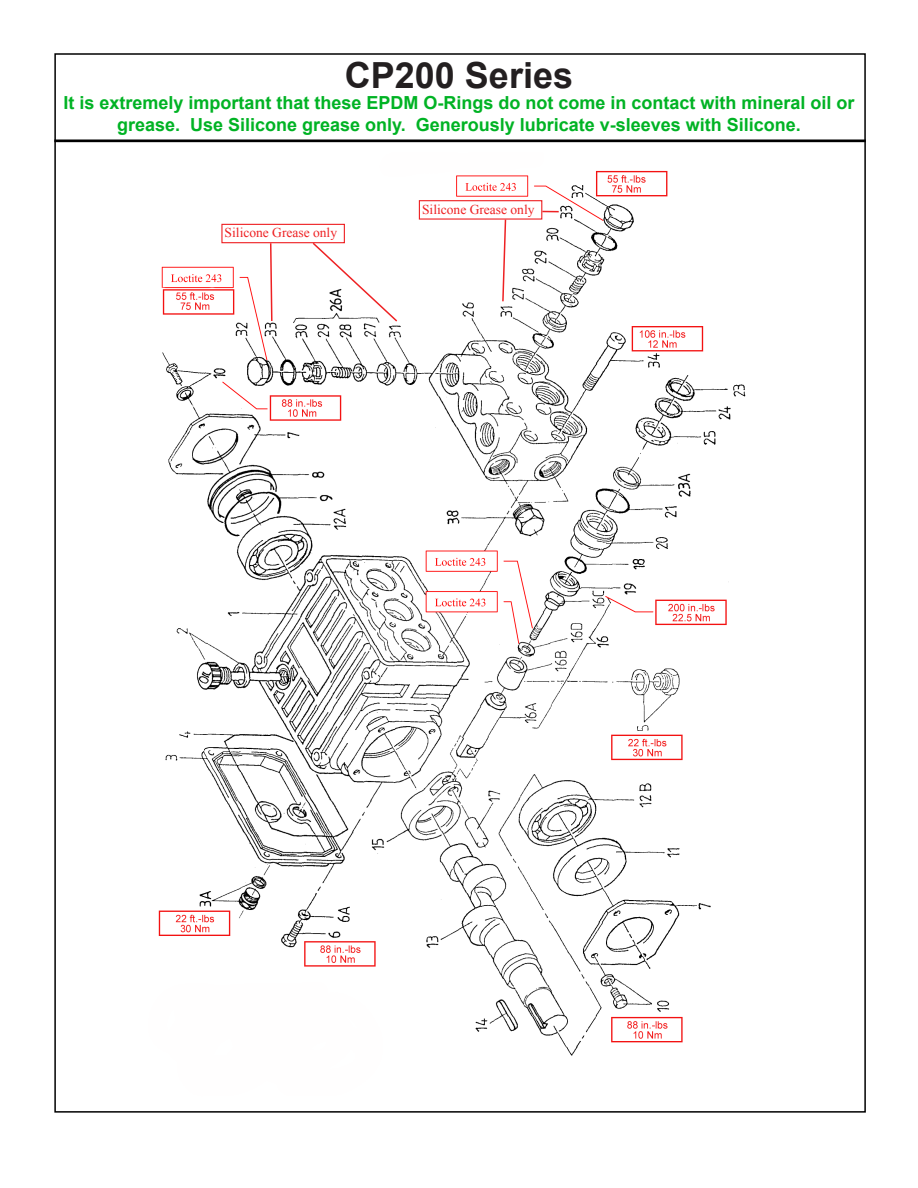
<style>
.page{position:relative;width:918px;height:1188px;background:#fff}
.page>*{position:absolute;margin:0;border:0;box-sizing:border-box;transform-origin:0 0}
.t1{font:700 36px "Arial";color:#231f20}
.t2{font:700 18px/21.6px "Arial";color:#00b324;text-align:center}
.t3{font:13.5px "Times New Roman";color:#ee2123}
</style>
<div class="page">
<img style="left:158px;top:170px;width:588px;height:886px">
<div style="left:419px;top:200px;width:123px;height:20px;border:1px solid #ee2123"></div>
<svg style="left:542px;top:211px;width:17px;height:1px"></svg>
<div style="left:221px;top:224px;width:124px;height:19px;border:1px solid #ee2123"></div>
<svg style="left:269px;top:242px;width:4px;height:81px"></svg>
<svg style="left:311px;top:241px;width:88px;height:82px"></svg>
<svg style="left:501px;top:218px;width:6px;height:85px"></svg>
<p class="t1" style="left:345px;top:51px;width:230px">CP200 Series</p>
<p class="t2" style="left:63px;top:93px;width:793px">It is extremely important that these EPDM O-Rings do not come in contact with mineral oil or grease. Use Silicone grease only. Generously lubricate v-sleeves with Silicone.</p>
<p class="t3" style="left:225px;top:224px;width:114px">Silicone Grease only</p>
<p class="t3" style="left:422px;top:200px;width:114px">Silicone Grease only</p>
</div>
